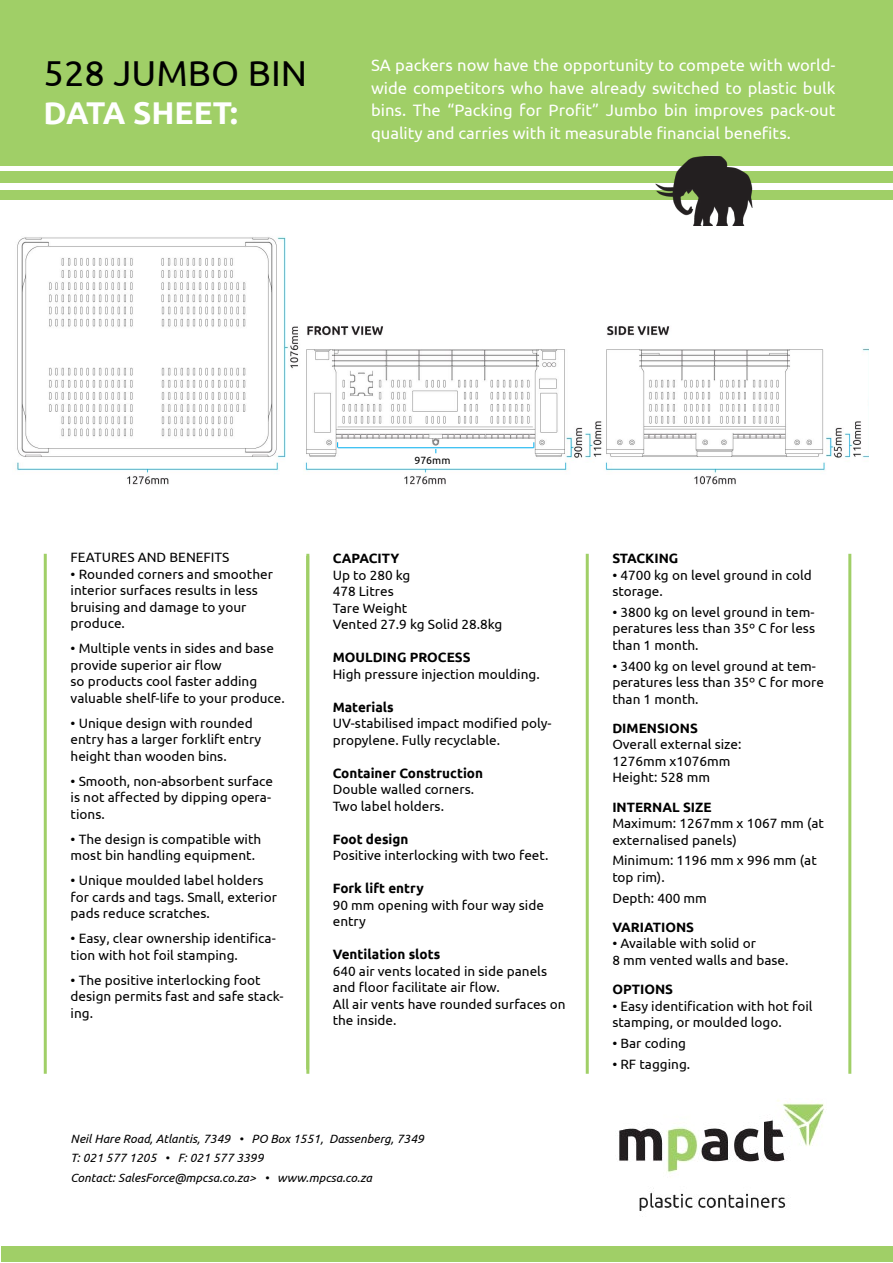
<style>
.page{position:relative;width:893px;height:1263px;background:#fff}
.page>*{position:absolute;margin:0;border:0;box-sizing:border-box;transform-origin:0 0}
.t1{font:36px "Ubuntu";color:#000}
.t2{font:700 31.5px "Ubuntu";color:#fff}
.t3{font:16.5px/22.5px "Ubuntu";color:#fff;text-align:justify}
.t4{font:13.5px/16.5px "Ubuntu";color:#000}
.t5{font:700 13.5px "Ubuntu";color:#000}
.t6{font:italic 12px/19.5px "Ubuntu";color:#000}
.t7{font:10.5px "Ubuntu";color:#000}
</style>
<div class="page">
<div style="left:0;top:0;width:892px;height:200px;background:#a0cf67"></div>
<div style="left:0;top:183px;width:893px;height:7px;background:#fff"></div>
<hr style="left:0;top:167px;width:893px;height:4px;background:#fff">
<img style="left:637px;top:155px;width:172px;height:71px">
<img style="left:619px;top:1100px;width:205px;height:111px">
<div style="left:1px;top:1246px;width:891px;height:16px;background:#a0cf67"></div>
<hr style="left:44px;top:554px;width:3px;height:520px;background:#a0cf67">
<hr style="left:306px;top:554px;width:3px;height:520px;background:#a0cf67">
<hr style="left:586px;top:554px;width:3px;height:520px;background:#a0cf67">
<hr style="left:848px;top:554px;width:3px;height:520px;background:#a0cf67">
<img style="left:16px;top:237px;width:853px;height:248px">
<hr style="left:338px;top:447px;width:196px;height:1px;background:#00aeef">
<h1 class="t1" style="left:44px;top:52px;width:265px">528 JUMBO BIN</h1>
<h2 class="t2" style="left:44px;top:94px;width:196px">DATA SHEET:</h2>
<p class="t3" style="left:371px;top:53px;width:466px">SA packers now have the opportunity to compete with world&shy;wide competitors who have already switched to plastic bulk bins. The “Packing for Profit” Jumbo bin improves pack-out quality and carries with it measurable financial benefits.</p>
<p class="t4" style="left:71px;top:549px;width:160px">FEATURES AND BENEFITS</p>
<p class="t4" style="left:71px;top:565px;width:204px">• Rounded corners and smoother interior surfaces results in less bruising and damage to your produce.</p>
<p class="t4" style="left:71px;top:640px;width:216px">• Multiple vents in sides and base provide superior air flow<br>so products cool faster adding valuable shelf-life to your produce.</p>
<p class="t4" style="left:71px;top:714px;width:192px">• Unique design with rounded entry has a larger forklift entry height than wooden bins.</p>
<p class="t4" style="left:71px;top:772px;width:204px">• Smooth, non-absorbent surface is not affected by dipping opera&shy;tions.</p>
<p class="t4" style="left:71px;top:830px;width:192px">• The design is compatible with most bin handling equipment.</p>
<p class="t4" style="left:71px;top:872px;width:208px">• Unique moulded label holders for cards and tags. Small, exterior pads reduce scratches.</p>
<p class="t4" style="left:71px;top:930px;width:207px">• Easy, clear ownership identifica&shy;tion with hot foil stamping.</p>
<p class="t4" style="left:71px;top:971px;width:214px">• The positive interlocking foot design permits fast and safe stack&shy;ing.</p>
<p class="t7" style="left:414px;top:453px;width:38px">976mm</p>
<p class="t5" style="left:333px;top:550px;width:68px">CAPACITY</p>
<p class="t4" style="left:333px;top:566px;width:171px">Up to 280 kg<br>478 Litres<br>Tare Weight<br>Vented 27.9 kg Solid 28.8kg</p>
<p class="t5" style="left:333px;top:649px;width:139px">MOULDING PROCESS</p>
<p class="t4" style="left:333px;top:665px;width:209px">High pressure injection moulding.</p>
<p class="t5" style="left:333px;top:699px;width:63px">Materials</p>
<p class="t4" style="left:333px;top:715px;width:220px">UV-stabilised impact modified poly&shy;propylene. Fully recyclable.</p>
<p class="t5" style="left:333px;top:765px;width:152px">Container Construction</p>
<p class="t4" style="left:333px;top:781px;width:143px">Double walled corners.<br>Two label holders.</p>
<p class="t5" style="left:333px;top:831px;width:77px">Foot design</p>
<p class="t4" style="left:333px;top:847px;width:217px">Positive interlocking with two feet.</p>
<p class="t5" style="left:333px;top:880px;width:92px">Fork lift entry</p>
<p class="t4" style="left:333px;top:896px;width:213px">90 mm opening with four way side entry</p>
<p class="t5" style="left:333px;top:946px;width:109px">Ventilation slots</p>
<p class="t4" style="left:333px;top:962px;width:234px">640 air vents located in side panels and floor facilitate air flow.<br>All air vents have rounded surfaces on the inside.</p>
<p class="t5" style="left:612px;top:550px;width:68px">STACKING</p>
<p class="t4" style="left:612px;top:566px;width:201px">• 4700 kg on level ground in cold storage.</p>
<p class="t4" style="left:612px;top:603px;width:204px;text-align:justify">• 3800 kg on level ground in tem&shy;peratures less than 35º C for less than 1 month.</p>
<p class="t4" style="left:612px;top:657px;width:213px">• 3400 kg on level ground at tem&shy;peratures less than 35º C for more than 1 month.</p>
<p class="t5" style="left:612px;top:720px;width:87px">DIMENSIONS</p>
<p class="t4" style="left:612px;top:736px;width:131px">Overall external size:<br>1276mm x1076mm<br>Height: 528 mm</p>
<p class="t5" style="left:612px;top:799px;width:101px">INTERNAL SIZE</p>
<p class="t4" style="left:612px;top:815px;width:213px">Maximum: 1267mm x 1067 mm (at externalised panels)</p>
<p class="t4" style="left:612px;top:852px;width:206px">Minimum: 1196 mm x 996 mm (at top rim).</p>
<p class="t4" style="left:612px;top:889px;width:96px">Depth: 400 mm</p>
<p class="t5" style="left:612px;top:919px;width:83px">VARIATIONS</p>
<p class="t4" style="left:612px;top:935px;width:178px">• Available with solid or<br>8 mm vented walls and base.</p>
<p class="t5" style="left:612px;top:981px;width:62px">OPTIONS</p>
<p class="t4" style="left:612px;top:997px;width:202px">• Easy identification with hot foil stamping, or moulded logo.</p>
<p class="t4" style="left:612px;top:1034px;width:75px">• Bar coding</p>
<p class="t4" style="left:612px;top:1055px;width:79px">• RF tagging.</p>
<p class="t6" style="left:71px;top:1128px;width:355px">Neil Hare Road, Atlantis, 7349 • PO Box 1551, Dassenberg, 7349<br>T: 021 577 1205 • F: 021 577 3399<br>Contact: SalesForce@mpcsa.co.za&gt; • www.mpcsa.co.za</p>
</div>
